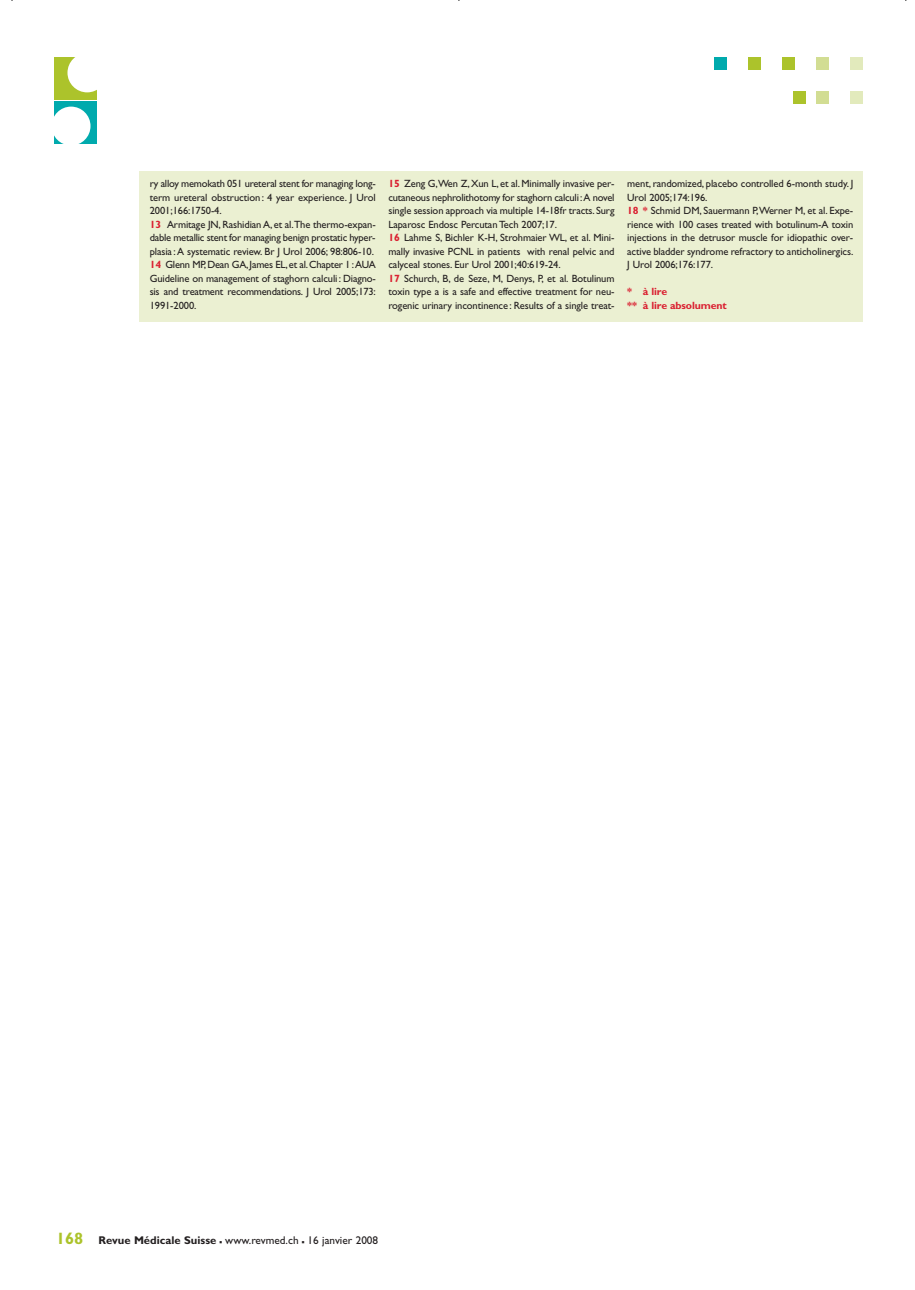
<style>
.page{position:relative;width:915px;height:1290px;background:#fff}
.page>*{position:absolute;margin:0;border:0;box-sizing:border-box;transform-origin:0 0}
.t1{font:11.25px "Gill Sans";color:#231f20}
.t2{font:10.5px/13.5px "Gill Sans";letter-spacing:-.01em;color:#231f20}
.t3{font:700 10.5px/13.5px "Gill Sans";letter-spacing:-.01em;color:#da2031}
.s1{font-weight:700;color:#da2031}
.s2{font-weight:700;font-size:16.5px;color:#acc32b}
.s3{font-weight:700}
.s4{font-weight:700;font-size:16.5px}
</style>
<div class="page">
<svg style="left:11px;top:0;width:896px;height:322px"></svg>
<p class="t2" style="left:150px;top:178px;width:227px">ry alloy memokath 051 ureteral stent for managing long&shy;term ureteral obstruction : 4 year experience. J Urol 2001;166:1750-4.<br><span class="s1">13</span> Armitage JN, Rashidian A, et al.The thermo-expan&shy;dable metallic stent for managing benign prostatic hyper&shy;plasia:A systematic review. Br J Urol 2006; 98:806-10.<br><span class="s1">14</span> Glenn MP,Dean GA,James EL,et al.Chapter 1:AUA Guideline on management of staghorn calculi: Diagno&shy;sis and treatment recommendations. J Urol 2005;173:<br>1991-2000.</p>
<p class="t2" style="left:388px;top:178px;width:227px"><span class="s1">15</span> Zeng G,Wen Z, Xun L, et al. Minimally invasive per&shy;cutaneous nephrolithotomy for staghorn calculi:A novel single session approach via multiple 14-18fr tracts.Surg Laparosc Endosc Percutan Tech 2007;17.<br><span class="s1">16</span> Lahme S, Bichler K-H, Strohmaier WL, et al. Mini&shy;mally invasive PCNL in patients with renal pelvic and calyceal stones. Eur Urol 2001;40:619-24.<br><span class="s1">17</span> Schurch, B, de Seze, M, Denys, P, et al. Botulinum toxin type a is a safe and effective treatment for neu&shy;rogenic urinary incontinence: Results of a single treat-</p>
<p class="t2" style="left:627px;top:178px;width:227px">ment, randomized, placebo controlled 6-month study. J Urol 2005;174:196.<br><span class="s1">18 *</span> Schmid DM, Sauermann P,Werner M, et al. Expe&shy;rience with 100 cases treated with botulinum-A toxin injections in the detrusor muscle for idiopathic over&shy;active bladder syndrome refractory to anticholinergics.<br>J Urol 2006;176:177.</p>
<p class="t3" style="left:627px;top:286px;width:101px">* à lire<br>** à lire absolument</p>
<p class="t1" style="left:56px;top:1235px;width:323px"><span class="s2">168</span> <span class="s3">Revue Médicale Suisse</span> <span class="s4">–</span> www.revmed.ch <span class="s4">–</span> 16 janvier 2008</p>
</div>
